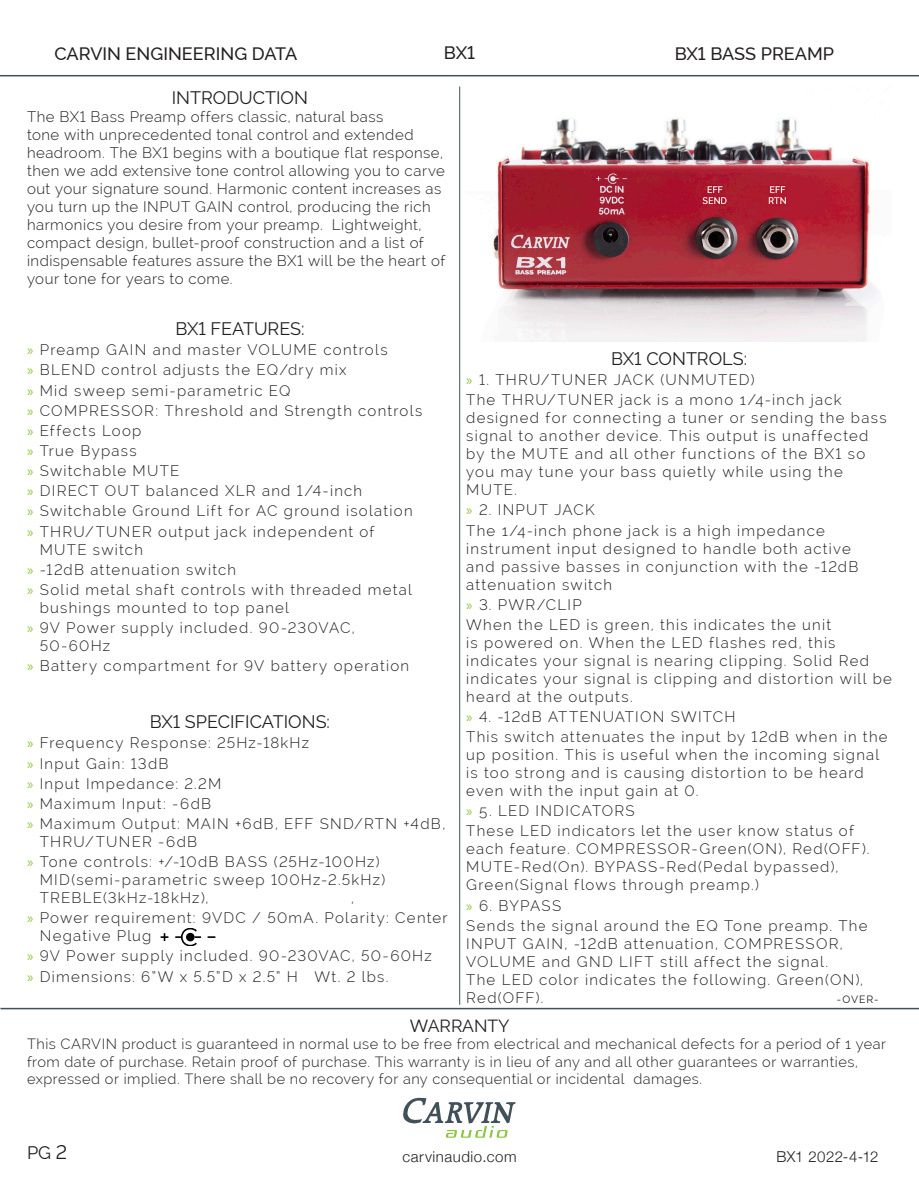
<style>
.page{position:relative;width:919px;height:1191px;background:#fff}
.page>*{position:absolute;margin:0;border:0;box-sizing:border-box;transform-origin:0 0}
.Headline_-_Paragraph{font:18px "Raleway";color:#231f20}
.t1{font:500 18px "Raleway";color:#231f20}
.Features_w_Red_Bulle{font:18px "Raleway";color:#231f20}
.t2{font:17.4px "Raleway";color:#231f20}
.Features_w_Red_Bulle-2{font:300 15px/18px "Raleway";letter-spacing:.085em;color:#231f20}
.Paragraph-Raleway{font:300 15px/18px "Raleway";letter-spacing:.075em;color:#231f20}
.Paragraph-Raleway-2{font:300 15px/18px "Raleway";letter-spacing:.035em;color:#231f20}
.t3{font:300 15px "Helvetica Neue";letter-spacing:.035em;color:#231f20}
.t4{font:300 14.55px/17.4px "Raleway";letter-spacing:.035em;color:#231f20}
.Features_w_Red_Bulle-3{font:10.5px "Raleway";color:#231f20}
.s1{font-family:"Myriad Pro";font-weight:400;color:#8fc63e}
.s2{font-size:19.5px}
</style>
<div class="page">
<hr style="left:0;top:75px;width:918px;height:1px;background:#425159">
<img style="left:493px;top:118px;width:384px;height:223px">
<hr style="left:0;top:1007px;width:918px;height:2px;background:#425159">
<hr style="left:459px;top:86px;width:1px;height:918px;background:#425159">
<svg style="left:175px;top:928px;width:26px;height:18px"></svg>
<svg style="left:207px;top:936px;width:8px;height:2px"></svg>
<svg style="left:161px;top:933px;width:7px;height:8px"></svg>
<svg style="left:403px;top:1097px;width:113px;height:40px"></svg>
<p class="t1" style="left:54px;top:43px;width:244px">CARVIN ENGINEERING DATA</p>
<p class="t1" style="left:444px;top:43px;width:33px">BX1</p>
<p class="t1" style="left:674px;top:43px;width:161px">BX1 BASS PREAMP</p>
<p class="Headline_-_Paragraph" style="left:172px;top:87px;width:138px">INTRODUCTION</p>
<p class="Paragraph-Raleway-2" style="left:27px;top:108px;width:420px">The BX1 Bass Preamp offers classic, natural bass<br>tone with unprecedented tonal control and extended headroom. The BX1 begins with a boutique flat response, then we add extensive tone control allowing you to carve out your signature sound. Harmonic content increases as you turn up the INPUT GAIN control, producing the rich harmonics you desire from your preamp. Lightweight, compact design, bullet-proof construction and a list of indispensable features assure the BX1 will be the heart of your tone for years to come.</p>
<p class="Headline_-_Paragraph" style="left:175px;top:318px;width:130px">BX1 FEATURES:</p>
<p class="Paragraph-Raleway" style="left:27px;top:341px;width:362px"><span class="s1">»</span> Preamp GAIN and master VOLUME controls</p>
<p class="Paragraph-Raleway" style="left:27px;top:361px;width:321px"><span class="s1">»</span> BLEND control adjusts the EQ/dry mix</p>
<p class="Paragraph-Raleway" style="left:27px;top:381px;width:265px"><span class="s1">»</span> Mid sweep semi-parametric EQ</p>
<p class="Paragraph-Raleway" style="left:27px;top:401px;width:397px"><span class="s1">»</span> COMPRESSOR: Threshold and Strength controls</p>
<p class="Paragraph-Raleway" style="left:27px;top:421px;width:116px"><span class="s1">»</span> Effects Loop</p>
<p class="Paragraph-Raleway" style="left:27px;top:442px;width:111px"><span class="s1">»</span> True Bypass</p>
<p class="Paragraph-Raleway" style="left:27px;top:462px;width:154px"><span class="s1">»</span> Switchable MUTE</p>
<p class="Paragraph-Raleway" style="left:27px;top:482px;width:337px"><span class="s1">»</span> DIRECT OUT balanced XLR and 1/4-inch</p>
<p class="Paragraph-Raleway" style="left:27px;top:502px;width:387px"><span class="s1">»</span> Switchable Ground Lift for AC ground isolation</p>
<p class="Paragraph-Raleway" style="left:40px;top:522px;width:336px;text-indent:-13px"><span class="s1">»</span> THRU/TUNER output jack independent of<br>MUTE switch</p>
<p class="Paragraph-Raleway" style="left:27px;top:560px;width:211px"><span class="s1">»</span> -12dB attenuation switch</p>
<p class="Paragraph-Raleway" style="left:40px;top:580px;width:373px;text-indent:-13px"><span class="s1">»</span> Solid metal shaft controls with threaded metal bushings mounted to top panel</p>
<p class="Paragraph-Raleway" style="left:40px;top:618px;width:316px;text-indent:-13px"><span class="s1">»</span> 9V Power supply included. 90-230VAC,<br>50-60Hz</p>
<p class="Paragraph-Raleway" style="left:27px;top:657px;width:383px"><span class="s1">»</span> Battery compartment for 9V battery operation</p>
<p class="Headline_-_Paragraph" style="left:150px;top:711px;width:182px">BX1 SPECIFICATIONS:</p>
<p class="Paragraph-Raleway" style="left:27px;top:734px;width:283px"><span class="s1">»</span> Frequency Response: 25Hz-18kHz</p>
<p class="Paragraph-Raleway" style="left:27px;top:754px;width:143px"><span class="s1">»</span> Input Gain: 13dB</p>
<p class="Paragraph-Raleway" style="left:27px;top:774px;width:196px"><span class="s1">»</span> Input Impedance: 2.2M</p>
<p class="Paragraph-Raleway" style="left:27px;top:794px;width:186px"><span class="s1">»</span> Maximum Input: -6dB</p>
<p class="Paragraph-Raleway" style="left:40px;top:814px;width:407px;text-indent:-13px"><span class="s1">»</span> Maximum Output: MAIN +6dB, EFF SND/RTN +4dB,<br>THRU/TUNER -6dB</p>
<p class="Paragraph-Raleway" style="left:40px;top:852px;width:347px;text-indent:-13px"><span class="s1">»</span> Tone controls: +/-10dB BASS (25Hz-100Hz)<br>MID(semi-parametric sweep 100Hz-2.5kHz)<br>TREBLE(3kHz-18kHz),</p>
<p class="Paragraph-Raleway" style="left:351px;top:888px;width:4px">,</p>
<p class="Paragraph-Raleway" style="left:40px;top:909px;width:409px;text-indent:-13px"><span class="s1">»</span> Power requirement: 9VDC / 50mA. Polarity: Center<br>Negative Plug</p>
<p class="Paragraph-Raleway" style="left:27px;top:947px;width:406px"><span class="s1">»</span> 9V Power supply included. 90-230VAC, 50-60Hz</p>
<p class="Paragraph-Raleway" style="left:27px;top:967px;width:363px"><span class="s1">»</span> Dimensions: 6”W x 5.5”D x 2.5” H Wt. 2 lbs.</p>
<p class="Features_w_Red_Bulle" style="left:611px;top:348px;width:137px">BX1 CONTROLS:</p>
<p class="Paragraph-Raleway" style="left:466px;top:371px;width:290px"><span class="s1">»</span> 1. THRU/TUNER JACK (UNMUTED)</p>
<p class="Features_w_Red_Bulle-2" style="left:466px;top:391px;width:422px">The THRU/TUNER jack is a mono 1/4-inch jack designed for connecting a tuner or sending the bass signal to another device. This output is unaffected by the MUTE and all other functions of the BX1 so you may tune your bass quietly while using the MUTE.</p>
<p class="Paragraph-Raleway" style="left:466px;top:501px;width:130px"><span class="s1">»</span> 2. INPUT JACK</p>
<p class="Features_w_Red_Bulle-2" style="left:466px;top:521px;width:393px">The 1/4-inch phone jack is a high impedance instrument input designed to handle both active and passive basses in conjunction with the -12dB attenuation switch</p>
<p class="Paragraph-Raleway" style="left:466px;top:595px;width:117px"><span class="s1">»</span> 3. PWR/CLIP</p>
<p class="Features_w_Red_Bulle-2" style="left:466px;top:615px;width:427px">When the LED is green, this indicates the unit<br>is powered on. When the LED flashes red, this indicates your signal is nearing clipping. Solid Red indicates your signal is clipping and distortion will be heard at the outputs.</p>
<p class="Paragraph-Raleway" style="left:466px;top:707px;width:271px"><span class="s1">»</span> 4. -12dB ATTENUATION SWITCH</p>
<p class="Features_w_Red_Bulle-2" style="left:466px;top:728px;width:423px">This switch attenuates the input by 12dB when in the up position. This is useful when the incoming signal is too strong and is causing distortion to be heard even with the input gain at 0.</p>
<p class="Paragraph-Raleway" style="left:466px;top:802px;width:170px"><span class="s1">»</span> 5. LED INDICATORS</p>
<p class="Features_w_Red_Bulle-2" style="left:466px;top:822px;width:404px">These LED indicators let the user know status of each feature. COMPRESSOR-Green(ON), Red(OFF).<br>MUTE-Red(On). BYPASS-Red(Pedal bypassed), Green(Signal flows through preamp.)</p>
<p class="Paragraph-Raleway" style="left:466px;top:896px;width:97px"><span class="s1">»</span> 6. BYPASS</p>
<p class="Features_w_Red_Bulle-2" style="left:466px;top:916px;width:403px">Sends the signal around the EQ Tone preamp. The INPUT GAIN, -12dB attenuation, COMPRESSOR, VOLUME and GND LIFT still affect the signal.<br>The LED color indicates the following. Green(ON), Red(OFF).</p>
<p class="Features_w_Red_Bulle-3" style="left:836px;top:993px;width:43px">-OVER-</p>
<p class="t2" style="left:410px;top:1015px;width:101px">WARRANTY</p>
<p class="t4" style="left:27px;top:1035px;width:860px">This CARVIN product is guaranteed in normal use to be free from electrical and mechanical defects for a period of 1 year from date of purchase. Retain proof of purchase. This warranty is in lieu of any and all other guarantees or warranties, expressed or implied. There shall be no recovery for any consequential or incidental damages.</p>
<p class="Headline_-_Paragraph" style="left:27px;top:1142px;width:42px">PG <span class="s2">2</span></p>
<p class="t3" style="left:402px;top:1144px;width:115px">carvinaudio.com</p>
<p class="t3" style="left:776px;top:1145px;width:103px">BX1 2022-4-12</p>
</div>
